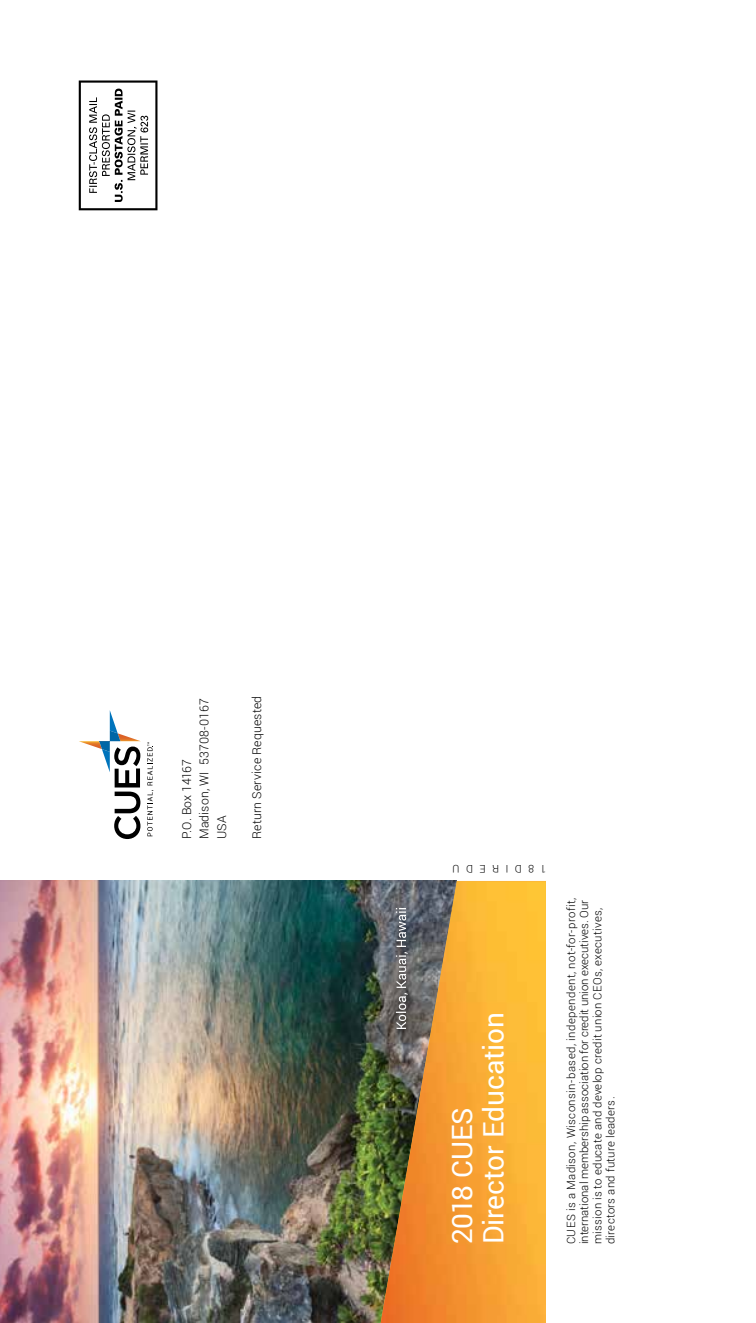
<style>
.page{position:relative;width:756px;height:1323px;background:#fff}
.page>*{position:absolute;margin:0;border:0;box-sizing:border-box;transform-origin:0 0}
.t1{font:28px/31.5px "Roboto";letter-spacing:-.005em;color:#fff}
.t2{font:300 12.25px/17.5px "Roboto";letter-spacing:.015em;color:#000}
.t3{font:300 11.38px/13.1px "Roboto";letter-spacing:.025em;color:#000}
.t4{font:300 10.5px "Roboto";letter-spacing:.62em;color:#000}
</style>
<div class="page">
<img style="left:0;top:881px;width:381px;height:442px">
<img style="left:381px;top:882px;width:165px;height:441px">
<svg style="left:79px;top:710px;width:62px;height:129px"></svg>
<svg style="left:147px;top:742px;width:6px;height:94px"></svg>
<svg style="left:78px;top:80px;width:79px;height:130px"></svg>
<div style="left:387px;top:899px;width:29px;height:139px;background:#000;opacity:.75"></div>
<svg style="left:396px;top:908px;width:12px;height:121px"></svg>
<p class="t2" style="left:178px;top:839px;width:142px;rotate:-90deg">P.O. Box 14167<br>Madison, WI 53708-0167<br>USA</p>
<p class="t2" style="left:248px;top:839px;width:145px;rotate:-90deg">Return Service Requested</p>
<p class="t4" style="left:546px;top:876px;width:95px;rotate:-180deg">18DIREDU</p>
<h1 class="t1" style="left:445px;top:1244px;width:234px;rotate:-90deg">2018 CUES<br>Director Education</h1>
<p class="t3" style="left:564px;top:1244px;width:348px;rotate:-90deg">CUES is a Madison, Wisconsin-based, independent, not-for-profit, international membership association for credit union executives. Our mission is to educate and develop credit union CEOs, executives, directors and future leaders.</p>
</div>
